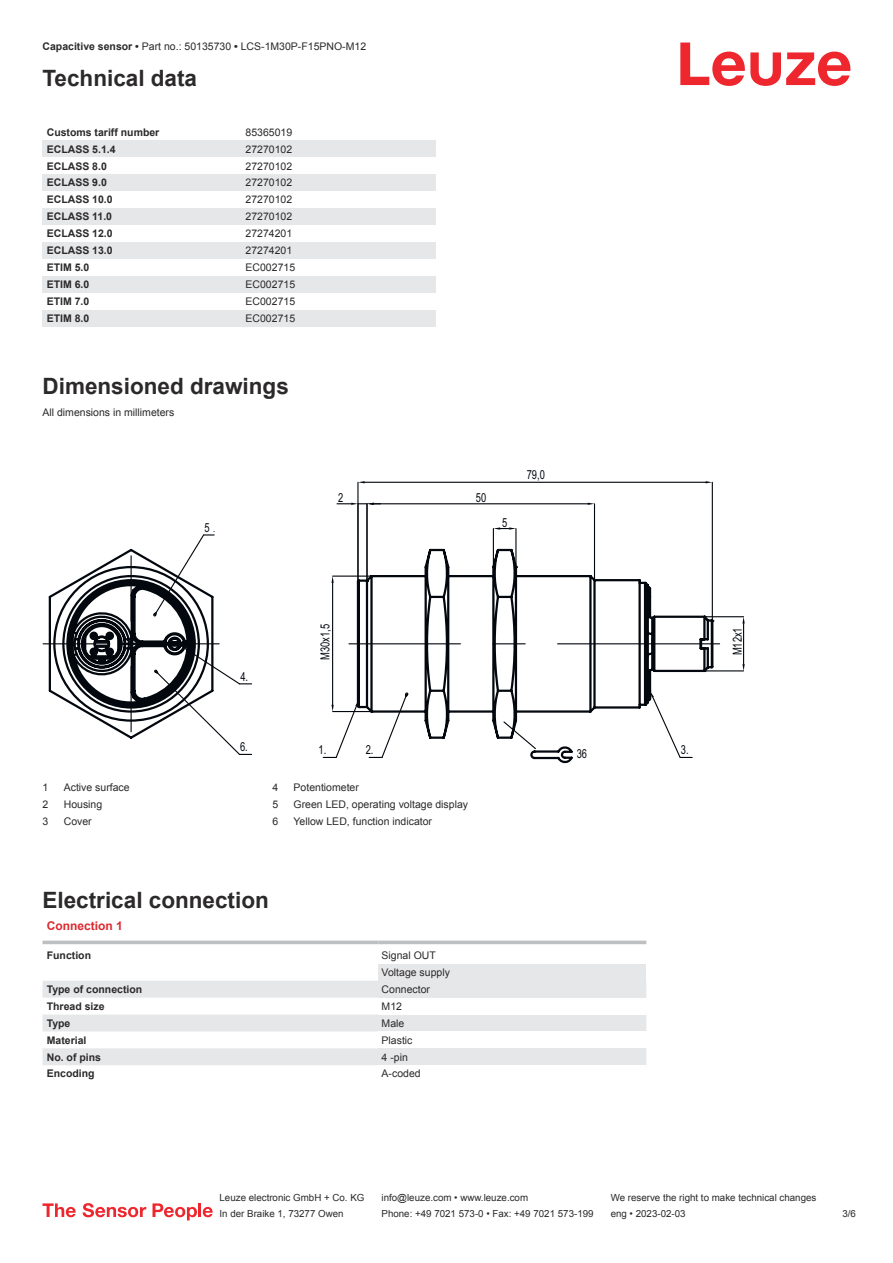
<style>
.page{position:relative;width:893px;height:1263px;background:#fff}
.page>*{position:absolute;margin:0;border:0;box-sizing:border-box;transform-origin:0 0}
.t1{font:700 22.5px "Arial";color:#2b292a}
.t2{font:12.45px "Arial";color:#03080e;scale:.75 1}
.t3{font:700 12px "Arial";color:#db2a30}
.t4{font:10.5px/17px "Arial";color:#2b292a}
.t5{font:700 10.5px "Arial";color:#2b292a}
.t6{font:9.75px "Arial";color:#2b292a}
.s1{font-weight:700}
.s2{font-size:10.05px}
</style>
<div class="page">
<svg style="left:680px;top:43px;width:170px;height:43px"></svg>
<svg style="left:43px;top:326px;width:393px;height:1px"></svg>
<div style="left:43px;top:140px;width:199px;height:17px;background:#e6e7e9"></div>
<div style="left:242px;top:140px;width:194px;height:17px;background:#e6e7e9"></div>
<div style="left:43px;top:174px;width:199px;height:17px;background:#e6e7e9"></div>
<div style="left:242px;top:174px;width:194px;height:17px;background:#e6e7e9"></div>
<div style="left:43px;top:208px;width:199px;height:17px;background:#e6e7e9"></div>
<div style="left:242px;top:208px;width:194px;height:17px;background:#e6e7e9"></div>
<div style="left:43px;top:242px;width:199px;height:17px;background:#e6e7e9"></div>
<div style="left:242px;top:242px;width:194px;height:17px;background:#e6e7e9"></div>
<div style="left:43px;top:276px;width:199px;height:17px;background:#e6e7e9"></div>
<div style="left:242px;top:276px;width:194px;height:17px;background:#e6e7e9"></div>
<div style="left:43px;top:310px;width:199px;height:16px;background:#e6e7e9"></div>
<div style="left:242px;top:310px;width:194px;height:16px;background:#e6e7e9"></div>
<svg style="left:43px;top:940px;width:603px;height:5px"></svg>
<svg style="left:43px;top:981px;width:335px;height:84px;fill:#e6e7e9"></svg>
<hr style="left:43px;top:941px;width:335px;height:3px;background:#bdbfc1">
<hr style="left:378px;top:941px;width:268px;height:3px;background:#bdbfc1">
<div style="left:378px;top:964px;width:268px;height:17px;background:#e6e7e9"></div>
<div style="left:378px;top:981px;width:268px;height:17px;background:#e6e7e9"></div>
<div style="left:378px;top:1014px;width:268px;height:17px;background:#e6e7e9"></div>
<div style="left:378px;top:1048px;width:268px;height:17px;background:#e6e7e9"></div>
<svg style="left:43px;top:1203px;width:33px;height:14px"></svg>
<svg style="left:83px;top:1203px;width:63px;height:14px"></svg>
<svg style="left:153px;top:1203px;width:44px;height:17px"></svg>
<hr style="left:198px;top:1203px;width:3px;height:14px;background:#ed272d">
<svg style="left:203px;top:1207px;width:10px;height:10px"></svg>
<svg style="left:355px;top:547px;width:360px;height:216px"></svg>
<hr style="left:366px;top:504px;width:2px;height:76px;background:#03080e">
<hr style="left:594px;top:504px;width:1px;height:76px;background:#03080e">
<hr style="left:374px;top:503px;width:214px;height:1px;background:#03080e">
<svg style="left:337px;top:503px;width:44px;height:2px"></svg>
<svg style="left:588px;top:503px;width:6px;height:2px"></svg>
<hr style="left:357px;top:482px;width:2px;height:99px;background:#03080e">
<hr style="left:712px;top:482px;width:1px;height:139px;background:#03080e">
<hr style="left:365px;top:482px;width:340px;height:1px;background:#03080e">
<svg style="left:358px;top:481px;width:7px;height:2px"></svg>
<svg style="left:705px;top:481px;width:7px;height:2px"></svg>
<hr style="left:493px;top:528px;width:1px;height:39px;background:#03080e">
<hr style="left:515px;top:528px;width:1px;height:39px;background:#03080e">
<svg style="left:493px;top:527px;width:23px;height:3px"></svg>
<hr style="left:705px;top:616px;width:39px;height:1px;background:#03080e">
<hr style="left:705px;top:670px;width:39px;height:1px;background:#03080e">
<hr style="left:743px;top:623px;width:1px;height:41px;background:#03080e">
<svg style="left:742px;top:617px;width:3px;height:6px"></svg>
<svg style="left:742px;top:664px;width:3px;height:7px"></svg>
<hr style="left:333px;top:575px;width:38px;height:2px;background:#03080e">
<hr style="left:333px;top:711px;width:38px;height:1px;background:#03080e">
<hr style="left:332px;top:583px;width:1px;height:122px;background:#03080e">
<svg style="left:331px;top:576px;width:3px;height:7px"></svg>
<svg style="left:349px;top:643px;width:371px;height:1px"></svg>
<svg style="left:367px;top:575px;width:5px;height:7px"></svg>
<svg style="left:323px;top:700px;width:36px;height:59px"></svg>
<svg style="left:369px;top:692px;width:39px;height:67px"></svg>
<svg style="left:650px;top:691px;width:42px;height:68px"></svg>
<svg style="left:47px;top:534px;width:205px;height:221px"></svg>
<hr style="left:131px;top:556px;width:1px;height:65px;background:#03080e">
<hr style="left:43px;top:643px;width:66px;height:1px;background:#03080e">
<hr style="left:131px;top:666px;width:1px;height:66px;background:#03080e">
<hr style="left:154px;top:643px;width:65px;height:1px;background:#03080e">
<p class="t4" style="left:43px;top:39px;width:325px"><span class="s1">Capacitive sensor •</span> Part no.: 50135730 <span class="s1">•</span> LCS-1M30P-F15PNO-M12</p>
<h1 class="t1" style="left:43px;top:69px;width:156px">Technical data</h1>
<p class="t5" style="left:47px;top:128px;width:114px">Customs tariff number</p>
<p class="t4" style="left:246px;top:125px;width:48px">85365019</p>
<p class="t5" style="left:47px;top:145px;width:70px">ECLASS 5.1.4</p>
<p class="t4" style="left:246px;top:141px;width:48px">27270102</p>
<p class="t5" style="left:47px;top:162px;width:62px">ECLASS 8.0</p>
<p class="t4" style="left:246px;top:158px;width:48px">27270102</p>
<p class="t5" style="left:47px;top:179px;width:62px">ECLASS 9.0</p>
<p class="t4" style="left:246px;top:175px;width:48px">27270102</p>
<p class="t5" style="left:47px;top:195px;width:67px">ECLASS 10.0</p>
<p class="t4" style="left:246px;top:192px;width:48px">27270102</p>
<p class="t5" style="left:47px;top:212px;width:67px">ECLASS 11.0</p>
<p class="t4" style="left:246px;top:209px;width:48px">27270102</p>
<p class="t5" style="left:47px;top:229px;width:67px">ECLASS 12.0</p>
<p class="t4" style="left:246px;top:226px;width:48px">27274201</p>
<p class="t5" style="left:47px;top:246px;width:67px">ECLASS 13.0</p>
<p class="t4" style="left:246px;top:243px;width:48px">27274201</p>
<p class="t5" style="left:47px;top:263px;width:44px">ETIM 5.0</p>
<p class="t4" style="left:246px;top:260px;width:51px">EC002715</p>
<p class="t5" style="left:47px;top:280px;width:44px">ETIM 6.0</p>
<p class="t4" style="left:246px;top:277px;width:51px">EC002715</p>
<p class="t5" style="left:47px;top:297px;width:44px">ETIM 7.0</p>
<p class="t4" style="left:246px;top:294px;width:51px">EC002715</p>
<p class="t5" style="left:47px;top:314px;width:44px">ETIM 8.0</p>
<p class="t4" style="left:246px;top:311px;width:51px">EC002715</p>
<h1 class="t1" style="left:43px;top:377px;width:248px">Dimensioned drawings</h1>
<p class="t4" style="left:43px;top:405px;width:133px">All dimensions in millimeters</p>
<p class="t2" style="left:205px;top:523px;width:16px">5 <span class="s2">.</span></p>
<p class="t2" style="left:338px;top:493px;width:8px">2</p>
<p class="t2" style="left:476px;top:493px;width:15px">50</p>
<p class="t2" style="left:502px;top:518px;width:8px">5</p>
<p class="t2" style="left:527px;top:470px;width:26px">79,0</p>
<p class="t2" style="left:240px;top:672px;width:12px">4.</p>
<p class="t2" style="left:240px;top:742px;width:12px">6.</p>
<p class="t2" style="left:321px;top:660px;width:49px;rotate:-90deg">M30x1,5</p>
<p class="t2" style="left:733px;top:655px;width:39px;rotate:-90deg">M12x1</p>
<p class="t2" style="left:319px;top:745px;width:12px">1.</p>
<p class="t2" style="left:366px;top:745px;width:12px">2.</p>
<p class="t2" style="left:681px;top:745px;width:12px">3.</p>
<p class="t2" style="left:577px;top:749px;width:15px">36</p>
<p class="t4" style="left:43px;top:779px;width:7px">1</p>
<p class="t4" style="left:64px;top:779px;width:67px">Active surface</p>
<p class="t4" style="left:43px;top:797px;width:7px">2</p>
<p class="t4" style="left:64px;top:797px;width:40px">Housing</p>
<p class="t4" style="left:43px;top:814px;width:7px">3</p>
<p class="t4" style="left:64px;top:814px;width:30px">Cover</p>
<p class="t4" style="left:272px;top:779px;width:7px">4</p>
<p class="t4" style="left:294px;top:779px;width:67px">Potentiometer</p>
<p class="t4" style="left:272px;top:797px;width:7px">5</p>
<p class="t4" style="left:294px;top:797px;width:176px">Green LED, operating voltage display</p>
<p class="t4" style="left:272px;top:814px;width:7px">6</p>
<p class="t4" style="left:294px;top:814px;width:140px">Yellow LED, function indicator</p>
<h1 class="t1" style="left:43px;top:891px;width:228px">Electrical connection</h1>
<p class="t3" style="left:47px;top:921px;width:78px">Connection 1</p>
<p class="t5" style="left:47px;top:951px;width:46px">Function</p>
<p class="t4" style="left:382px;top:948px;width:70px">Signal OUT<br>Voltage supply</p>
<p class="t5" style="left:47px;top:985px;width:97px">Type of connection</p>
<p class="t4" style="left:382px;top:982px;width:50px">Connector</p>
<p class="t5" style="left:47px;top:1002px;width:59px">Thread size</p>
<p class="t4" style="left:382px;top:999px;width:22px">M12</p>
<p class="t5" style="left:47px;top:1019px;width:25px">Type</p>
<p class="t4" style="left:382px;top:1015px;width:24px">Male</p>
<p class="t5" style="left:47px;top:1036px;width:41px">Material</p>
<p class="t4" style="left:382px;top:1032px;width:32px">Plastic</p>
<p class="t5" style="left:47px;top:1053px;width:56px">No. of pins</p>
<p class="t4" style="left:382px;top:1049px;width:28px">4 -pin</p>
<p class="t5" style="left:47px;top:1069px;width:49px">Encoding</p>
<p class="t4" style="left:382px;top:1066px;width:41px">A-coded</p>
<p class="t6" style="left:220px;top:1194px;width:146px">Leuze electronic GmbH + Co. KG</p>
<p class="t6" style="left:381px;top:1194px;width:148px">info@leuze.com • www.leuze.com</p>
<p class="t6" style="left:611px;top:1194px;width:207px">We reserve the right to make technical changes</p>
<p class="t6" style="left:220px;top:1210px;width:126px">In der Braike 1, 73277 Owen</p>
<p class="t6" style="left:381px;top:1210px;width:214px">Phone: +49 7021 573-0 • Fax: +49 7021 573-199</p>
<p class="t6" style="left:611px;top:1210px;width:76px">eng • 2023-02-03</p>
<p class="t6" style="left:842px;top:1210px;width:15px">3 /6</p>
</div>
